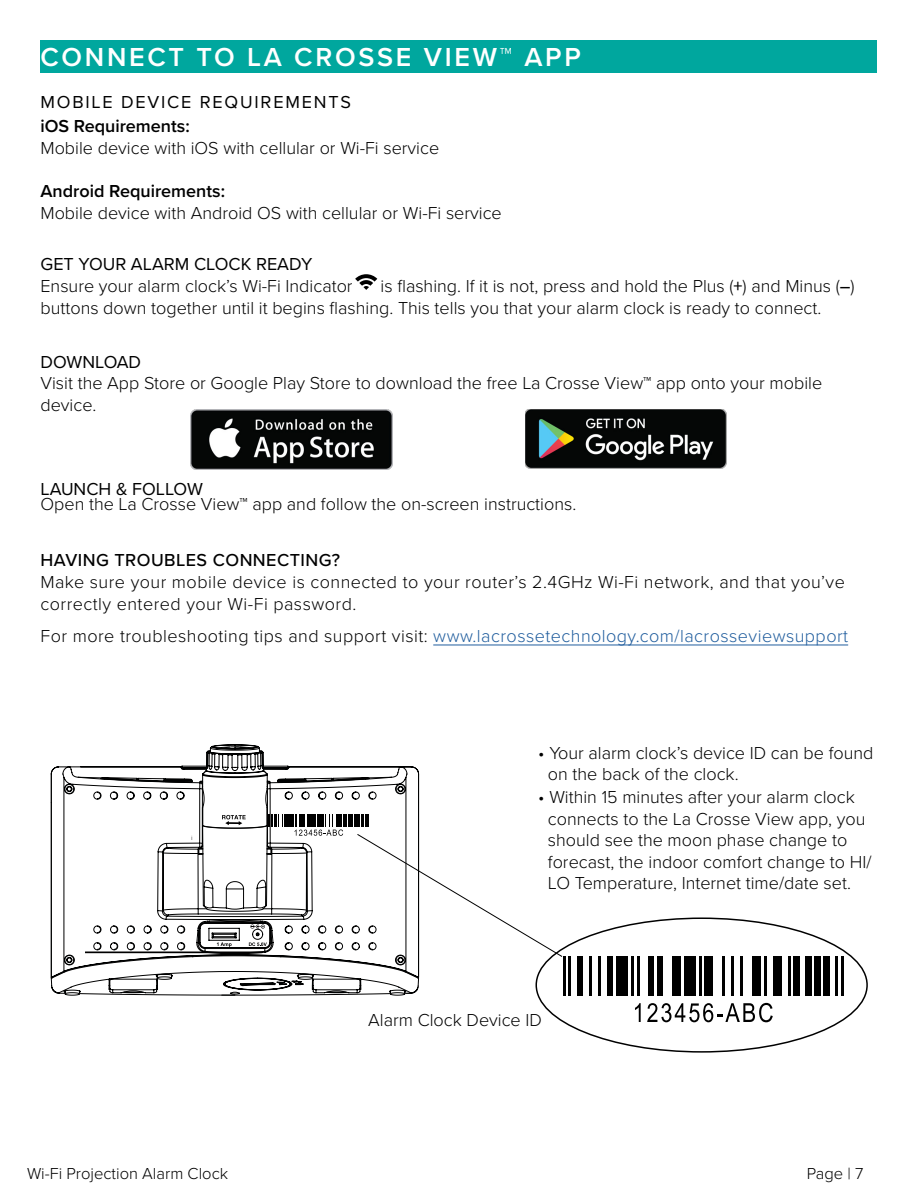
<style>
.page{position:relative;width:918px;height:1188px;background:#fff}
.page>*{position:absolute;margin:0;border:0;box-sizing:border-box;transform-origin:0 0}
.t1{font:600 27px "Proxima Nova";letter-spacing:.1em;color:#fff}
.t2{font:300 18px/21.6px "Proxima Nova";color:#000}
.t3{font:300 18px/21.6px "Proxima Nova";letter-spacing:.025em;color:#000}
.t4{font:300 18px "Proxima Nova";letter-spacing:.025em;color:#215e9e}
.t5{font:18px "Proxima Nova";color:#000}
.t6{font:600 18px "Proxima Nova";color:#000}
.t7{font:500 18px "Proxima Nova";letter-spacing:.025em;color:#000}
.t8{font:18px "Proxima Nova";letter-spacing:.1em;color:#000}
.t9{font:300 16.5px "Proxima Nova";color:#000}
.s1{font-weight:500}
.s2{color:#000}
</style>
<div class="page">
<hr style="left:433px;top:645px;width:415px;height:1px;background:#215e9e">
<img style="left:190px;top:410px;width:203px;height:60px">
<img style="left:526px;top:409px;width:201px;height:60px">
<div style="left:40px;top:40px;width:838px;height:33px;background:#00a79e"></div>
<svg style="left:355px;top:274px;width:22px;height:16px"></svg>
<hr style="left:563px;top:957px;width:2px;height:39px;background:#000">
<hr style="left:568px;top:957px;width:3px;height:39px;background:#000">
<div style="left:578px;top:957px;width:5px;height:39px;background:#000"></div>
<hr style="left:589px;top:957px;width:3px;height:39px;background:#000">
<hr style="left:598px;top:957px;width:3px;height:39px;background:#000">
<div style="left:607px;top:957px;width:6px;height:39px;background:#000"></div>
<div style="left:616px;top:957px;width:12px;height:39px;background:#000"></div>
<hr style="left:631px;top:957px;width:3px;height:39px;background:#000">
<hr style="left:637px;top:957px;width:3px;height:39px;background:#000">
<div style="left:648px;top:957px;width:6px;height:39px;background:#000"></div>
<div style="left:657px;top:957px;width:6px;height:39px;background:#000"></div>
<div style="left:672px;top:957px;width:6px;height:39px;background:#000"></div>
<hr style="left:678px;top:957px;width:3px;height:39px;background:#000">
<div style="left:684px;top:957px;width:12px;height:39px;background:#000"></div>
<hr style="left:699px;top:957px;width:3px;height:39px;background:#000">
<div style="left:705px;top:957px;width:5px;height:39px;background:#000"></div>
<hr style="left:711px;top:957px;width:2px;height:39px;background:#000">
<hr style="left:722px;top:957px;width:3px;height:39px;background:#000">
<hr style="left:731px;top:957px;width:3px;height:39px;background:#000">
<hr style="left:740px;top:957px;width:3px;height:39px;background:#000">
<div style="left:752px;top:957px;width:9px;height:39px;background:#000"></div>
<hr style="left:764px;top:957px;width:3px;height:39px;background:#000">
<div style="left:773px;top:957px;width:9px;height:39px;background:#000"></div>
<hr style="left:788px;top:957px;width:2px;height:39px;background:#000">
<div style="left:793px;top:957px;width:7px;height:39px;background:#000"></div>
<div style="left:805px;top:957px;width:6px;height:39px;background:#000"></div>
<div style="left:814px;top:957px;width:6px;height:39px;background:#000"></div>
<div style="left:823px;top:957px;width:6px;height:39px;background:#000"></div>
<hr style="left:835px;top:957px;width:3px;height:39px;background:#000">
<hr style="left:841px;top:957px;width:3px;height:39px;background:#000">
<svg style="left:635px;top:1003px;width:6px;height:19px"></svg>
<svg style="left:647px;top:1003px;width:126px;height:19px"></svg>
<svg style="left:51px;top:746px;width:368px;height:250px"></svg>
<svg style="left:217px;top:942px;width:15px;height:5px"></svg>
<svg style="left:249px;top:942px;width:18px;height:4px"></svg>
<svg style="left:250px;top:925px;width:15px;height:4px"></svg>
<svg style="left:275px;top:813px;width:79px;height:24px"></svg>
<svg style="left:222px;top:815px;width:24px;height:10px"></svg>
<svg style="left:269px;top:815px;width:18px;height:12px"></svg>
<hr style="left:288px;top:815px;width:4px;height:12px;background:#000">
<svg style="left:293px;top:815px;width:270px;height:143px"></svg>
<h1 class="t1" style="left:40px;top:37px;width:542px">CONNECT TO LA CROSSE VIEW™ APP</h1>
<p class="t8" style="left:40px;top:89px;width:312px">MOBILE DEVICE REQUIREMENTS</p>
<p class="t6" style="left:40px;top:113px;width:151px">iOS Requirements:</p>
<p class="t2" style="left:40px;top:136px;width:400px">Mobile device with iOS with cellular or Wi-Fi service</p>
<p class="t6" style="left:40px;top:178px;width:186px">Android Requirements:</p>
<p class="t2" style="left:40px;top:201px;width:463px">Mobile device with Android OS with cellular or Wi-Fi service</p>
<p class="t5" style="left:40px;top:251px;width:273px">GET YOUR ALARM CLOCK READY</p>
<p class="t2" style="left:40px;top:274px;width:314px">Ensure your alarm clock’s Wi-Fi Indicator</p>
<p class="t2" style="left:40px;top:274px;width:816px;text-indent:340px">is flashing. If it is not, press and hold the Plus (<span class="s1">+</span>) and Minus (<span class="s1">–</span>) buttons down together until it begins flashing. This tells you that your alarm clock is ready to connect.</p>
<p class="t5" style="left:40px;top:348px;width:102px">DOWNLOAD</p>
<p class="t2" style="left:40px;top:371px;width:783px">Visit the App Store or Google Play Store to download the free La Crosse View™ app onto your mobile device.</p>
<p class="t5" style="left:40px;top:475px;width:164px">LAUNCH &amp; FOLLOW</p>
<p class="t2" style="left:40px;top:492px;width:537px">Open the La Crosse View™ app and follow the on-screen instructions.</p>
<p class="t7" style="left:40px;top:547px;width:301px">HAVING TROUBLES CONNECTING?</p>
<p class="t3" style="left:40px;top:570px;width:806px">Make sure your mobile device is connected to your router’s 2.4GHz Wi-Fi network, and that you’ve correctly entered your Wi-Fi password.</p>
<p class="t4" style="left:40px;top:623px;width:809px"><span class="s2">For more troubleshooting tips and support visit:</span> www.lacrossetechnology.com/lacrosseviewsupport</p>
<p class="t2" style="left:548px;top:741px;width:327px;text-indent:-10px">• Your alarm clock’s device ID can be found on the back of the clock.</p>
<p class="t2" style="left:548px;top:785px;width:325px;text-indent:-10px">• Within 15 minutes after your alarm clock connects to the La Crosse View app, you should see the moon phase change to forecast, the indoor comfort change to HI/ LO Temperature, Internet time/date set.</p>
<p class="t2" style="left:368px;top:1008px;width:175px">Alarm Clock Device ID</p>
<p class="t9" style="left:27px;top:1161px;width:203px">Wi-Fi Projection Alarm Clock</p>
<p class="t9" style="left:807px;top:1161px;width:58px">Page | 7</p>
</div>
